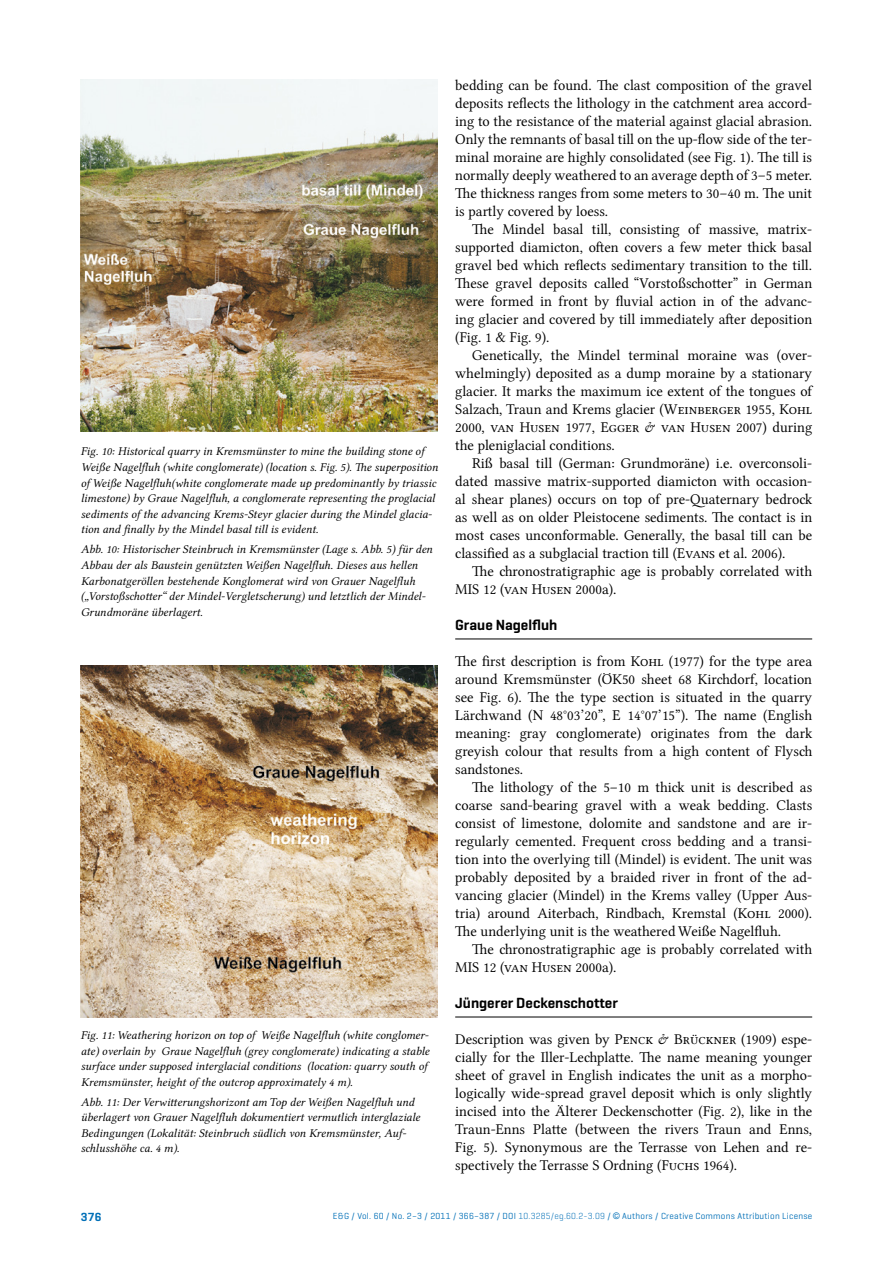
<style>
.page{position:relative;width:893px;height:1263px;background:#fff}
.page>*{position:absolute;margin:0;border:0;box-sizing:border-box;transform-origin:0 0}
.t1{font:15px/18px "Lin Libertine O";color:#000;text-align:justify}
.t2{font:600 15px "Geogrotesque";color:#000}
.t3{font:12px/15.6px "Lin Libertine OI";color:#000}
.t4{font:600 12px "Geogrotesque";color:#006fb7}
.t5{font:9px "Geogrotesque";letter-spacing:.025em;color:#006fb7}
.s1{font-weight:300}
.s2{font-family:"Arial"}
</style>
<div class="page">
<hr style="left:455px;top:639px;width:357px;height:1px;background:#000">
<hr style="left:455px;top:1017px;width:357px;height:1px;background:#000">
<img style="left:81px;top:665px;width:357px;height:352px">
<img style="left:81px;top:79px;width:357px;height:352px">
<p class="t3" style="left:81px;top:444px;width:359px">Fig. 10: Historical quarry in Kremsmünster to mine the building stone of Weiße Nagelfluh (white conglomerate) (location s. Fig. 5). The superposition of Weiße Nagelfluh(white conglomerate made up predominantly by triassic limestone) by Graue Nagelfluh, a conglomerate representing the proglacial sediments of the advancing Krems-Steyr glacier during the Mindel glacia&shy;tion and finally by the Mindel basal till is evident.</p>
<p class="t3" style="left:81px;top:542px;width:353px">Abb. 10: Historischer Steinbruch in Kremsmünster (Lage s. Abb. 5) für den Abbau der als Baustein genützten Weißen Nagelfluh. Dieses aus hellen Karbonatgeröllen bestehende Konglomerat wird von Grauer Nagelfluh („Vorstoßschotter“ der Mindel-Vergletscherung) und letztlich der Mindel-Grundmoräne überlagert.</p>
<p class="t3" style="left:81px;top:1028px;width:350px">Fig. 11: Weathering horizon on top of Weiße Nagelfluh (white conglomer&shy;ate) overlain by Graue Nagelfluh (grey conglomerate) indicating a stable surface under supposed interglacial conditions (location: quarry south of Kremsmünster, height of the outcrop approximately 4 m).</p>
<p class="t3" style="left:81px;top:1094px;width:341px">Abb. 11: Der Verwitterungshorizont am Top der Weißen Nagelfluh und überlagert von Grauer Nagelfluh dokumentiert vermutlich interglaziale Bedingungen (Lokalität: Steinbruch südlich von Kremsmünster, Auf&shy;schlusshöhe ca. 4 m).</p>
<p class="t1" style="left:455px;top:76px;width:358px">bedding can be found. The clast composition of the gravel deposits reflects the lithology in the catchment area accord&shy;ing to the resistance of the material against glacial abrasion.<br>Only the remnants of basal till on the up-flow side of the ter&shy;minal moraine are highly consolidated (see Fig. 1). The till is normally deeply weathered to an average depth of 3–5 meter.<br>The thickness ranges from some meters to 30–40 m. The unit is partly covered by loess.</p>
<p class="t1" style="left:455px;top:220px;width:358px;text-indent:17px">The Mindel basal till, consisting of massive, matrix&shy;supported diamicton, often covers a few meter thick basal gravel bed which reflects sedimentary transition to the till.<br>These gravel deposits called “Vorstoßschotter” in German were formed in front by fluvial action in of the advanc&shy;ing glacier and covered by till immediately after deposition (Fig. 1 &amp; Fig. 9).</p>
<p class="t1" style="left:455px;top:346px;width:358px;text-indent:17px">Genetically, the Mindel terminal moraine was (over&shy;whelmingly) deposited as a dump moraine by a stationary glacier. It marks the maximum ice extent of the tongues of Salzach, Traun and Krems glacier (Weinberger 1955, Kohl 2000, van Husen 1977, Egger &amp; van Husen 2007) during the pleniglacial conditions.</p>
<p class="t1" style="left:455px;top:454px;width:359px;text-indent:17px">Riß basal till (German: Grundmoräne) i.e. overconsoli&shy;dated massive matrix-supported diamicton with occasion&shy;al shear planes) occurs on top of pre-Quaternary bedrock as well as on older Pleistocene sediments. The contact is in most cases unconformable. Generally, the basal till can be classified as a subglacial traction till (Evans et al. 2006).</p>
<p class="t1" style="left:455px;top:562px;width:358px;text-indent:17px">The chronostratigraphic age is probably correlated with<br>MIS 12 (van Husen 2000a).</p>
<p class="t2" style="left:455px;top:616px;width:104px">Graue Nagelfluh</p>
<p class="t1" style="left:455px;top:652px;width:358px">The first description is from Kohl (1977) for the type area around Kremsmünster (ÖK50 sheet 68 Kirchdorf, location see Fig. 6). The the type section is situated in the quarry Lärchwand (N 48°03’20”, E 14°07’15”). The name (English meaning: gray conglomerate) originates from the dark greyish colour that results from a high content of Flysch sandstones.</p>
<p class="t1" style="left:455px;top:778px;width:358px;text-indent:17px">The lithology of the 5–10 m thick unit is described as coarse sand-bearing gravel with a weak bedding. Clasts consist of limestone, dolomite and sandstone and are ir&shy;regularly cemented. Frequent cross bedding and a transi&shy;tion into the overlying till (Mindel) is evident. The unit was probably deposited by a braided river in front of the ad&shy;vancing glacier (Mindel) in the Krems valley (Upper Aus&shy;tria) around Aiterbach, Rindbach, Kremstal (Kohl 2000).<br>The underlying unit is the weathered Weiße Nagelfluh.</p>
<p class="t1" style="left:455px;top:940px;width:358px;text-indent:17px">The chronostratigraphic age is probably correlated with<br>MIS 12 (van Husen 2000a).</p>
<p class="t2" style="left:455px;top:994px;width:164px">Jüngerer Deckenschotter</p>
<p class="t1" style="left:455px;top:1030px;width:358px">Description was given by Penck &amp; Brückner (1909) espe&shy;cially for the Iller-Lechplatte. The name meaning younger sheet of gravel in English indicates the unit as a morpho&shy;logically wide-spread gravel deposit which is only slightly incised into the Älterer Deckenschotter (Fig. 2), like in the Traun-Enns Platte (between the rivers Traun and Enns, Fig. 5). Synonymous are the Terrasse von Lehen and re&shy;spectively the Terrasse S Ordning (Fuchs 1964).</p>
<p class="t4" style="left:81px;top:1209px;width:22px">376</p>
<p class="t5" style="left:333px;top:1210px;width:481px">E&amp;G / Vol. 60 / No. 2–3 / 2011 / 366–387 / DOI <span class="s1">10.3285/eg.60.2-3.09</span> / <span class="s2">©</span> Authors / Creative Commons Attribution License</p>
</div>
